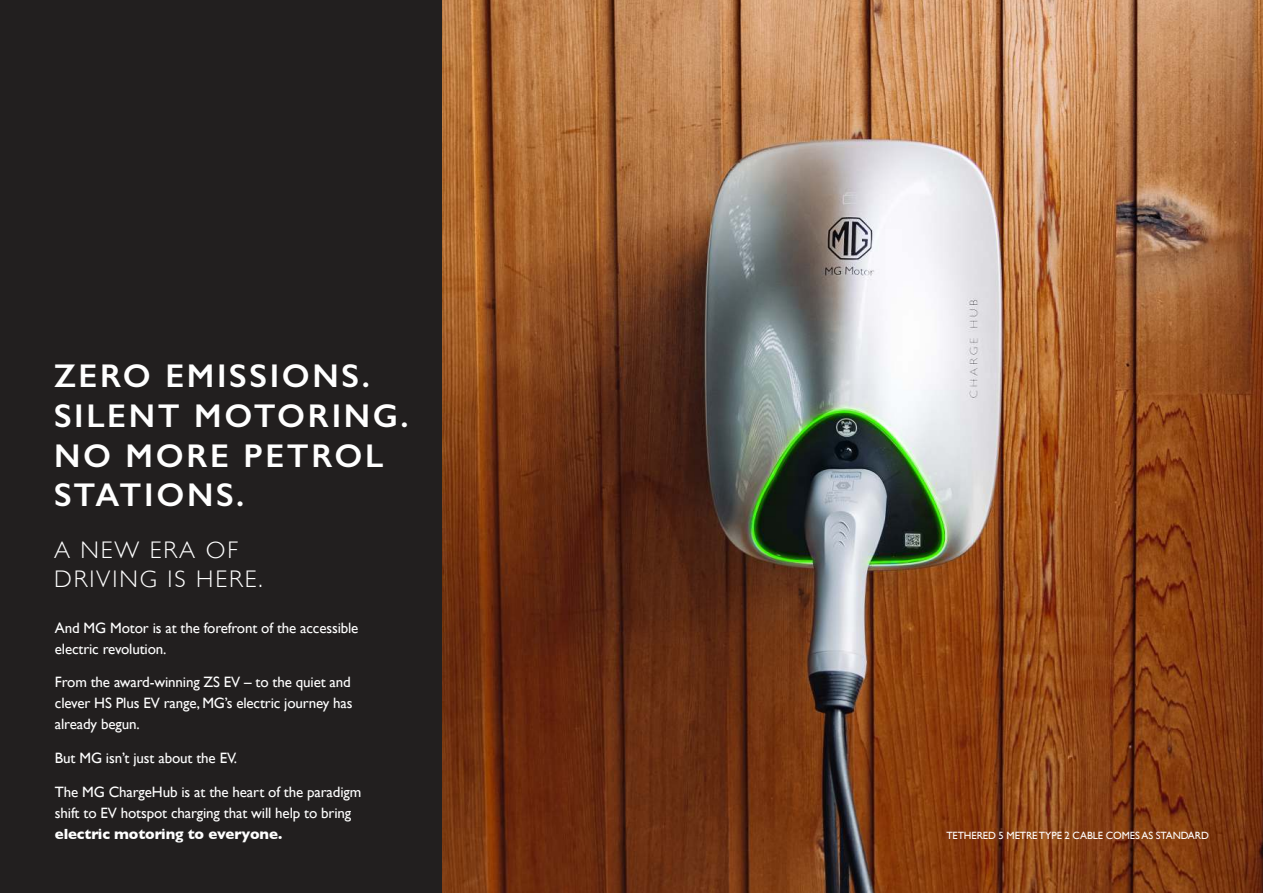
<style>
.page{position:relative;width:1263px;height:893px;background:#fff}
.page>*{position:absolute;margin:0;border:0;box-sizing:border-box;transform-origin:0 0}
.t1{font:600 33px/39.6px "Gill Sans";letter-spacing:.08em;color:#fff}
.t2{font:300 24px/28.8px "Gill Sans";letter-spacing:.08em;color:#fff}
.t3{font:15px/21px "Gill Sans";letter-spacing:-.01em;color:#fff}
.t4{font:700 15px "Gill Sans";letter-spacing:-.01em;color:#fff}
.t5{font:10.5px "Gill Sans";letter-spacing:-.01em;color:#fff}
</style>
<div class="page">
<div style="left:0;top:0;width:443px;height:893px;background:#221f1f"></div>
<img style="left:443px;top:0;width:820px;height:893px">
<h1 class="t1" style="left:54px;top:360px;width:356px">ZERO EMISSIONS.<br>SILENT MOTORING.<br>NO MORE PETROL<br>STATIONS.</h1>
<h2 class="t2" style="left:54px;top:537px;width:210px">A NEW ERA OF<br>DRIVING IS HERE.</h2>
<p class="t3" style="left:55px;top:618px;width:305px">And MG Motor is at the forefront of the accessible electric revolution.</p>
<p class="t3" style="left:55px;top:673px;width:299px">From the award-winning ZS EV – to the quiet and clever HS Plus EV range, MG’s electric journey has already begun.</p>
<p class="t3" style="left:55px;top:749px;width:184px">But MG isn’t just about the EV.</p>
<p class="t3" style="left:55px;top:783px;width:308px">The MG ChargeHub is at the heart of the paradigm shift to EV hotspot charging that will help to bring</p>
<p class="t4" style="left:55px;top:828px;width:229px">electric motoring to everyone.</p>
<p class="t5" style="left:946px;top:831px;width:264px">TETHERED 5 METRE TYPE 2 CABLE COMES AS STANDARD</p>
</div>
